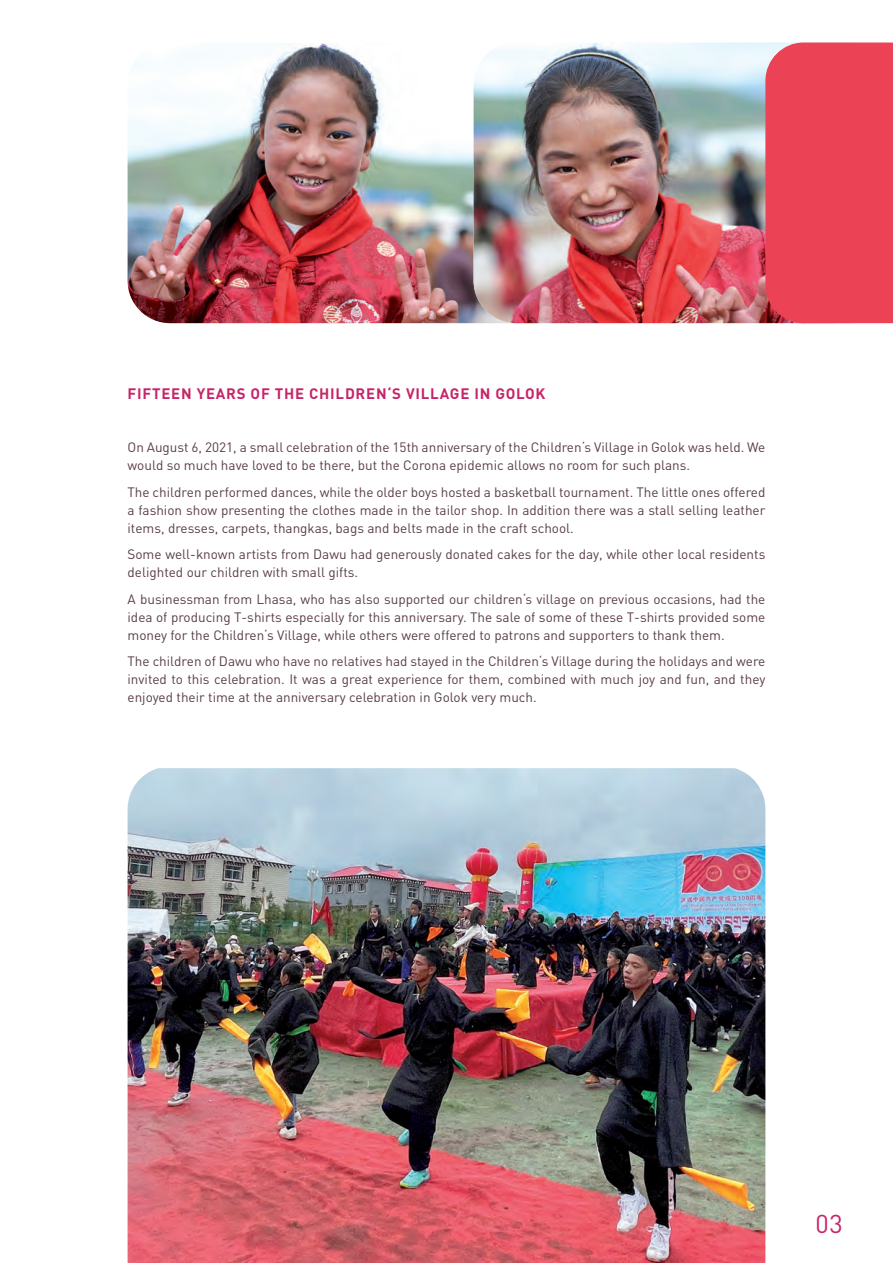
<style>
.page{position:relative;width:893px;height:1263px;background:#fff}
.page>*{position:absolute;margin:0;border:0;box-sizing:border-box;transform-origin:0 0}
.t1{font:25.5px "DIN";color:#c62569}
.t2{font:700 15px "DIN";letter-spacing:.05em;color:#c62569}
.t3{font:13.5px/18px "DIN";color:#593e43;text-align:justify}
</style>
<div class="page">
<img style="left:128px;top:768px;width:637px;height:495px">
<img style="left:128px;top:43px;width:346px;height:280px">
<img style="left:474px;top:43px;width:291px;height:280px">
<svg style="left:765px;top:43px;width:128px;height:280px;background:#e94658"></svg>
<p class="t2" style="left:128px;top:384px;width:420px">FIFTEEN YEARS OF THE CHILDREN‘S VILLAGE IN GOLOK</p>
<p class="t3" style="left:128px;top:438px;width:639px">On August 6, 2021, a small celebration of the 15th anniversary of the Children‘s Village in Golok was held. We would so much have loved to be there, but the Corona epidemic allows no room for such plans.</p>
<p class="t3" style="left:128px;top:483px;width:639px">The children performed dances, while the older boys hosted a basketball tournament. The little ones offered a fashion show presenting the clothes made in the tailor shop. In addition there was a stall selling leather items, dresses, carpets, thangkas, bags and belts made in the craft school.</p>
<p class="t3" style="left:128px;top:545px;width:639px">Some well-known artists from Dawu had generously donated cakes for the day, while other local residents delighted our children with small gifts.</p>
<p class="t3" style="left:128px;top:590px;width:639px">A businessman from Lhasa, who has also supported our children‘s village on previous occasions, had the idea of producing T-shirts especially for this anniversary. The sale of some of these T-shirts provided some money for the Children‘s Village, while others were offered to patrons and supporters to thank them.</p>
<p class="t3" style="left:128px;top:652px;width:639px">The children of Dawu who have no relatives had stayed in the Children‘s Village during the holidays and were invited to this celebration. It was a great experience for them, combined with much joy and fun, and they enjoyed their time at the anniversary celebration in Golok very much.</p>
<h1 class="t1" style="left:816px;top:1207px;width:29px">03</h1>
</div>
